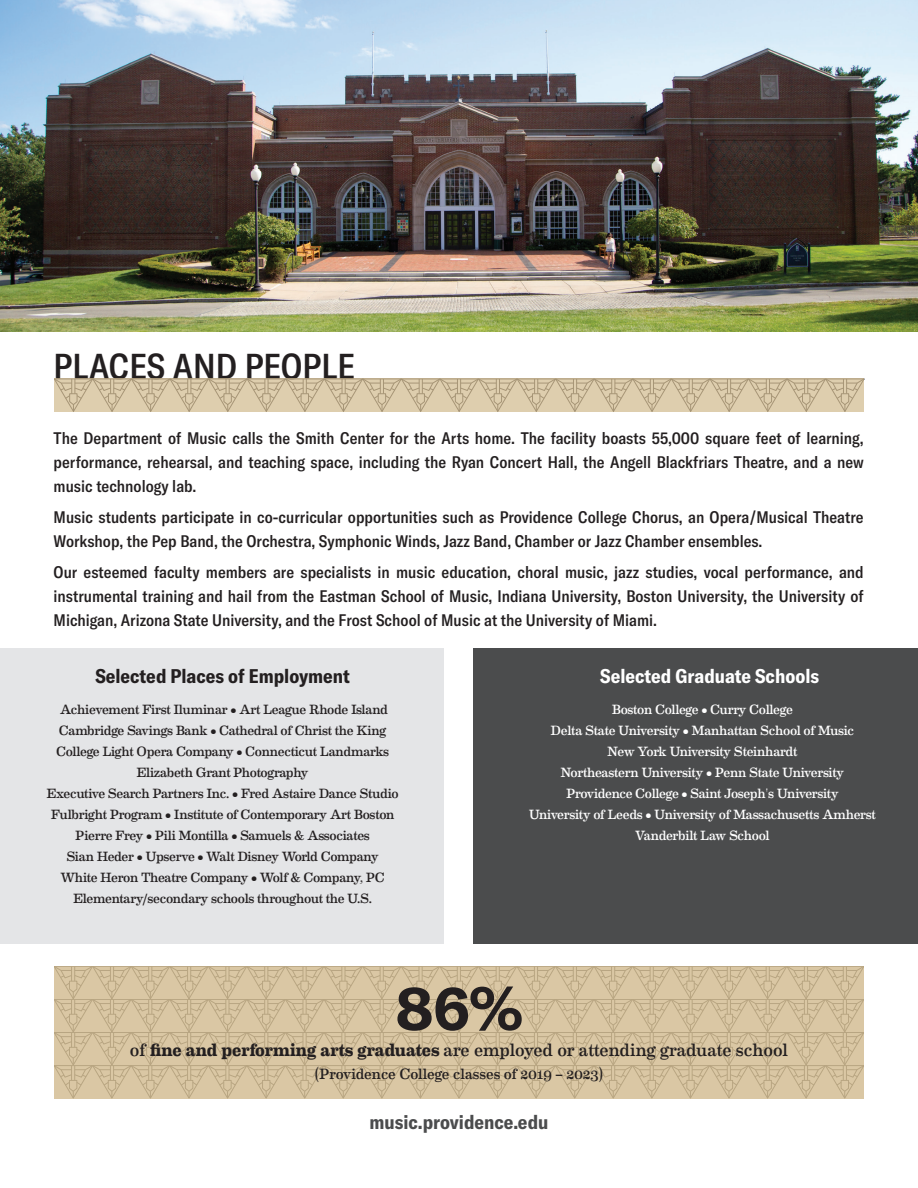
<style>
.page{position:relative;width:918px;height:1188px;background:#fff}
.page>*{position:absolute;margin:0;border:0;box-sizing:border-box;transform-origin:0 0}
.t1{font:700 60px "GT America";color:#231f20}
.t2{font:500 condensed 35.4px "GT America";color:#231f20}
.t3{font:700 condensed 19.5px "GT America";color:#231f20}
.t4{font:700 condensed 19.5px "GT America";color:#fff}
.t5{font:700 condensed 19.5px "GT America";color:#4b4c4d}
.t6{font:18px "Eames Century Modern";letter-spacing:-.01em;color:#231f20}
.t7{font:500 condensed 16.5px/24px "GT America";color:#231f20;text-align:justify}
.t8{font:15px "Eames Century Modern";letter-spacing:-.01em;color:#231f20}
.t9{font:13.5px/21px "Eames Century Modern";letter-spacing:-.02em;color:#231f20;text-align:center}
.t10{font:13.5px/21px "Eames Century Modern";letter-spacing:-.02em;color:#fff;text-align:center}
.s1{font-weight:700}
</style>
<div class="page">
<svg style="left:54px;top:966px;width:810px;height:132px;background:#d3c09d"></svg>
<svg style="left:54px;top:378px;width:811px;height:2px"></svg>
<svg style="left:54px;top:379px;width:810px;height:33px;background:#d3c3a3"></svg>
<div style="left:474px;top:648px;width:444px;height:296px;background:#4b4c4d"></div>
<div style="left:0;top:648px;width:444px;height:296px;background:#e4e5e7"></div>
<img style="left:0;top:0;width:918px;height:331px">
<h2 class="t2" style="left:54px;top:345px;width:303px">PLACES AND PEOPLE</h2>
<p class="t7" style="left:54px;top:426px;width:812px">The Department of Music calls the Smith Center for the Arts home. The facility boasts 55,000 square feet of learning, performance, rehearsal, and teaching space, including the Ryan Concert Hall, the Angell Blackfriars Theatre, and a new music technology lab.</p>
<p class="t7" style="left:54px;top:505px;width:811px">Music students participate in co-curricular opportunities such as Providence College Chorus, an Opera/Musical Theatre<br>Workshop, the Pep Band, the Orchestra, Symphonic Winds, Jazz Band, Chamber or Jazz Chamber ensembles.</p>
<p class="t7" style="left:54px;top:560px;width:812px">Our esteemed faculty members are specialists in music education, choral music, jazz studies, vocal performance, and instrumental training and hail from the Eastman School of Music, Indiana University, Boston University, the University of Michigan, Arizona State University, and the Frost School of Music at the University of Miami.</p>
<p class="t3" style="left:95px;top:664px;width:256px">Selected Places of Employment</p>
<p class="t9" style="left:47px;top:698px;width:353px">Achievement First Iluminar • Art League Rhode Island Cambridge Savings Bank • Cathedral of Christ the King College Light Opera Company • Connecticut Landmarks Elizabeth Grant Photography<br>Executive Search Partners Inc. • Fred Astaire Dance Studio Fulbright Program • Institute of Contemporary Art Boston Pierre Frey • Pili Montilla • Samuels &amp; Associates<br>Sian Heder • Upserve • Walt Disney World Company White Heron Theatre Company • Wolf &amp; Company, PC Elementary/secondary schools throughout the U.S.</p>
<p class="t4" style="left:600px;top:664px;width:220px">Selected Graduate Schools</p>
<p class="t10" style="left:529px;top:698px;width:349px">Boston College • Curry College<br>Delta State University • Manhattan School of Music<br>New York University Steinhardt<br>Northeastern University • Penn State University Providence College • Saint Joseph's University<br>University of Leeds • University of Massachusetts Amherst Vanderbilt Law School</p>
<h1 class="t1" style="left:396px;top:971px;width:128px">86%</h1>
<p class="t8" style="left:315px;top:1062px;width:289px">(Providence College classes of 2019 – 2023)</p>
<p class="t6" style="left:130px;top:1037px;width:660px">of <span class="s1">fine and performing arts graduates</span> are employed or attending graduate school</p>
<p class="t5" style="left:370px;top:1110px;width:180px">music.providence.edu</p>
</div>
